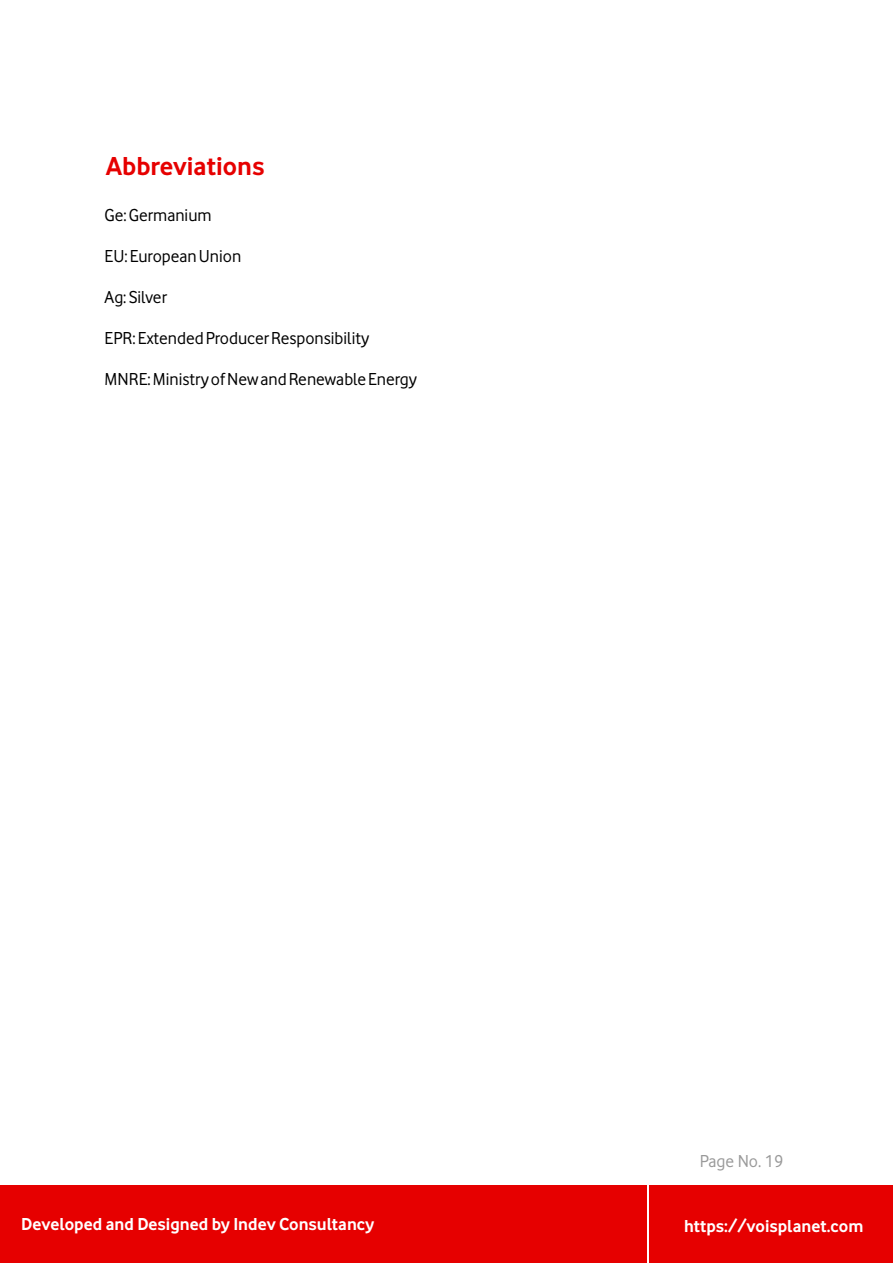
<style>
.page{position:relative;width:893px;height:1263px;background:#fff}
.page>*{position:absolute;margin:0;border:0;box-sizing:border-box;transform-origin:0 0}
.t1{font:700 27px "Vodafone Rg";color:#e60000}
.t2{font:18px "Vodafone Rg";color:#000}
.t3{font:700 18px "Vodafone Rg";color:#fff}
.t4{font:18px "Vodafone Rg";color:#999}
</style>
<div class="page">
<div style="left:0;top:1185px;width:893px;height:78px;background:#e60000"></div>
<hr style="left:647px;top:1185px;width:2px;height:78px;background:#fff">
<h1 class="t1" style="left:106px;top:157px;width:160px">Abbreviations</h1>
<p class="t2" style="left:105px;top:207px;width:109px">Ge: Germanium</p>
<p class="t2" style="left:105px;top:248px;width:138px">EU: European Union</p>
<p class="t2" style="left:105px;top:289px;width:64px">Ag: Silver</p>
<p class="t2" style="left:105px;top:330px;width:266px">EPR: Extended Producer Responsibility</p>
<p class="t2" style="left:105px;top:371px;width:314px">MNRE: Ministry of New and Renewable Energy</p>
<p class="t4" style="left:700px;top:1152px;width:85px">Page No. 19</p>
<p class="t3" style="left:21px;top:1218px;width:355px">Developed and Designed by Indev Consultancy</p>
<p class="t3" style="left:684px;top:1220px;width:181px">https://voisplanet.com</p>
</div>
